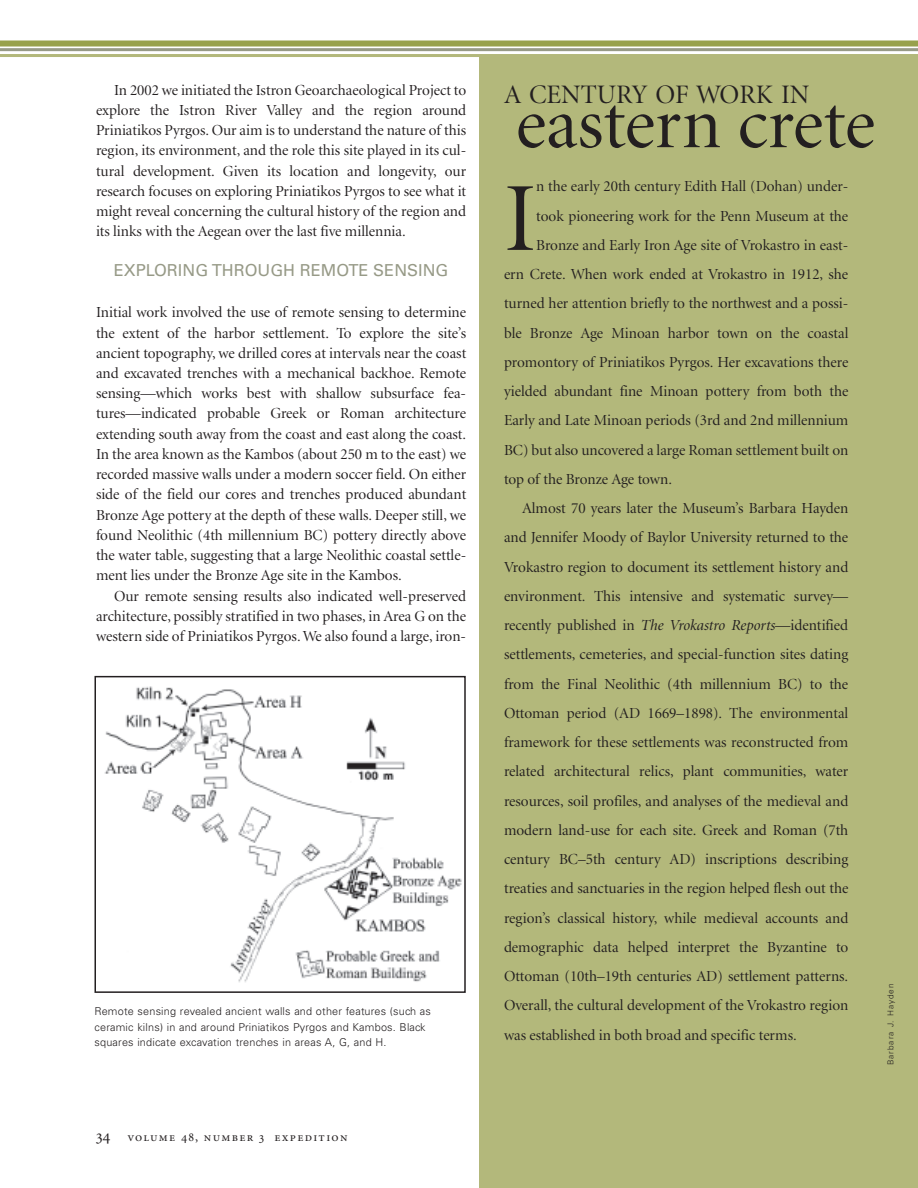
<style>
.page{position:relative;width:918px;height:1188px;background:#fff}
.page>*{position:absolute;margin:0;border:0;box-sizing:border-box;transform-origin:0 0}
.t1{font:97.65px "Minion Display";color:#231f20}
.t2{font:73.65px "Minion Display";color:#231f20}
.t3{font:26.7px "Minion Display";color:#231f20}
.t4{font:16.5px "Univers";color:#979a87}
.t5{font:15.3px/20.2px "Minion Display";color:#231f20;text-align:justify}
.t6{font:12.75px "Minion Regular SC";letter-spacing:.1em;color:#231f20}
.t7{font:300 10.8px/15.5px "Univers";letter-spacing:.015em;color:#231f20}
.t8{font:300 8.25px "Univers";letter-spacing:.11em;color:#231f20}
.s1{font-size:16.5px}
.s2{font-style:italic}
</style>
<div class="page">
<div style="left:479px;top:56px;width:439px;height:1132px;background:#b3b87b"></div>
<hr style="left:0;top:48px;width:918px;height:3px;background:#979a87">
<hr style="left:0;top:54px;width:918px;height:3px;background:#b3b87b">
<div style="left:0;top:40px;width:918px;height:6px;background:#98a14c"></div>
<img style="left:104px;top:686px;width:358px;height:297px">
<div style="left:94px;top:676px;width:372px;height:317px;border:2px solid #231f20"></div>
<p class="t5" style="left:96px;top:81px;width:372px;text-indent:18px">In 2002 we initiated the Istron Geoarchaeological Project to explore the Istron River Valley and the region around Priniatikos Pyrgos. Our aim is to understand the nature of this region, its environment, and the role this site played in its cul&shy;tural development. Given its location and longevity, our research focuses on exploring Priniatikos Pyrgos to see what it might reveal concerning the cultural history of the region and its links with the Aegean over the last five millennia.</p>
<p class="t4" style="left:114px;top:264px;width:336px">EXPLORING THROUGH REMOTE SENSING</p>
<p class="t5" style="left:96px;top:303px;width:372px">Initial work involved the use of remote sensing to determine the extent of the harbor settlement. To explore the site’s ancient topography, we drilled cores at intervals near the coast and excavated trenches with a mechanical backhoe. Remote sensing—which works best with shallow subsurface fea&shy;tures—indicated probable Greek or Roman architecture extending south away from the coast and east along the coast.<br>In the area known as the Kambos (about 250 m to the east) we recorded massive walls under a modern soccer field. On either side of the field our cores and trenches produced abundant Bronze Age pottery at the depth of these walls. Deeper still, we found Neolithic (4th millennium BC) pottery directly above the water table, suggesting that a large Neolithic coastal settle&shy;ment lies under the Bronze Age site in the Kambos.</p>
<p class="t5" style="left:96px;top:587px;width:372px;text-indent:18px">Our remote sensing results also indicated well-preserved architecture, possibly stratified in two phases, in Area G on the western side of Priniatikos Pyrgos. We also found a large, iron-</p>
<p class="t7" style="left:94px;top:1005px;width:338px">Remote sensing revealed ancient walls and other features (such as ceramic kilns) in and around Priniatikos Pyrgos and Kambos. Black squares indicate excavation trenches in areas A, G, and H.</p>
<p class="t6" style="left:96px;top:1132px;width:253px"><span class="s1">34</span> volume 48, number 3 expedition</p>
<h3 class="t3" style="left:504px;top:84px;width:307px">A CENTURY OF WORK IN</h3>
<h2 class="t2" style="left:516px;top:95px;width:361px">eastern crete</h2>
<h1 class="t1" style="left:504px;top:181px;width:34px">I</h1>
<p class="t5" style="left:536px;top:178px;width:314px">n the early 20th century Edith Hall (Dohan) under-</p>
<p class="t5" style="left:536px;top:207px;width:314px">took pioneering work for the Penn Museum at the</p>
<p class="t5" style="left:536px;top:236px;width:314px">Bronze and Early Iron Age site of Vrokastro in east-</p>
<p class="t5" style="left:504px;top:265px;width:346px">ern Crete. When work ended at Vrokastro in 1912, she</p>
<p class="t5" style="left:504px;top:295px;width:346px">turned her attention briefly to the northwest and a possi-</p>
<p class="t5" style="left:504px;top:324px;width:346px">ble Bronze Age Minoan harbor town on the coastal</p>
<p class="t5" style="left:504px;top:353px;width:346px">promontory of Priniatikos Pyrgos. Her excavations there</p>
<p class="t5" style="left:504px;top:382px;width:346px">yielded abundant fine Minoan pottery from both the</p>
<p class="t5" style="left:504px;top:412px;width:346px">Early and Late Minoan periods (3rd and 2nd millennium</p>
<p class="t5" style="left:504px;top:441px;width:346px">BC) but also uncovered a large Roman settlement built on</p>
<p class="t5" style="left:504px;top:470px;width:170px">top of the Bronze Age town.</p>
<p class="t5" style="left:522px;top:499px;width:328px">Almost 70 years later the Museum’s Barbara Hayden</p>
<p class="t5" style="left:504px;top:529px;width:346px">and Jennifer Moody of Baylor University returned to the</p>
<p class="t5" style="left:504px;top:558px;width:346px">Vrokastro region to document its settlement history and</p>
<p class="t5" style="left:504px;top:587px;width:346px">environment. This intensive and systematic survey—</p>
<p class="t5" style="left:504px;top:616px;width:346px">recently published in <span class="s2">The Vrokastro Reports</span>—identified</p>
<p class="t5" style="left:504px;top:646px;width:346px">settlements, cemeteries, and special-function sites dating</p>
<p class="t5" style="left:504px;top:675px;width:346px">from the Final Neolithic (4th millennium BC) to the</p>
<p class="t5" style="left:504px;top:704px;width:346px">Ottoman period (AD 1669–1898). The environmental</p>
<p class="t5" style="left:504px;top:733px;width:346px">framework for these settlements was reconstructed from</p>
<p class="t5" style="left:504px;top:763px;width:346px">related architectural relics, plant communities, water</p>
<p class="t5" style="left:504px;top:792px;width:346px">resources, soil profiles, and analyses of the medieval and</p>
<p class="t5" style="left:504px;top:821px;width:346px">modern land-use for each site. Greek and Roman (7th</p>
<p class="t5" style="left:504px;top:850px;width:346px">century BC–5th century AD) inscriptions describing</p>
<p class="t5" style="left:504px;top:880px;width:346px">treaties and sanctuaries in the region helped flesh out the</p>
<p class="t5" style="left:504px;top:909px;width:346px">region’s classical history, while medieval accounts and</p>
<p class="t5" style="left:504px;top:938px;width:346px">demographic data helped interpret the Byzantine to</p>
<p class="t5" style="left:504px;top:967px;width:346px">Ottoman (10th–19th centuries AD) settlement patterns.</p>
<p class="t5" style="left:504px;top:997px;width:346px">Overall, the cultural development of the Vrokastro region</p>
<p class="t5" style="left:504px;top:1026px;width:294px">was established in both broad and specific terms.</p>
<p class="t8" style="left:888px;top:1065px;width:83px;rotate:-90deg">Barbara J. Hayden</p>
</div>
